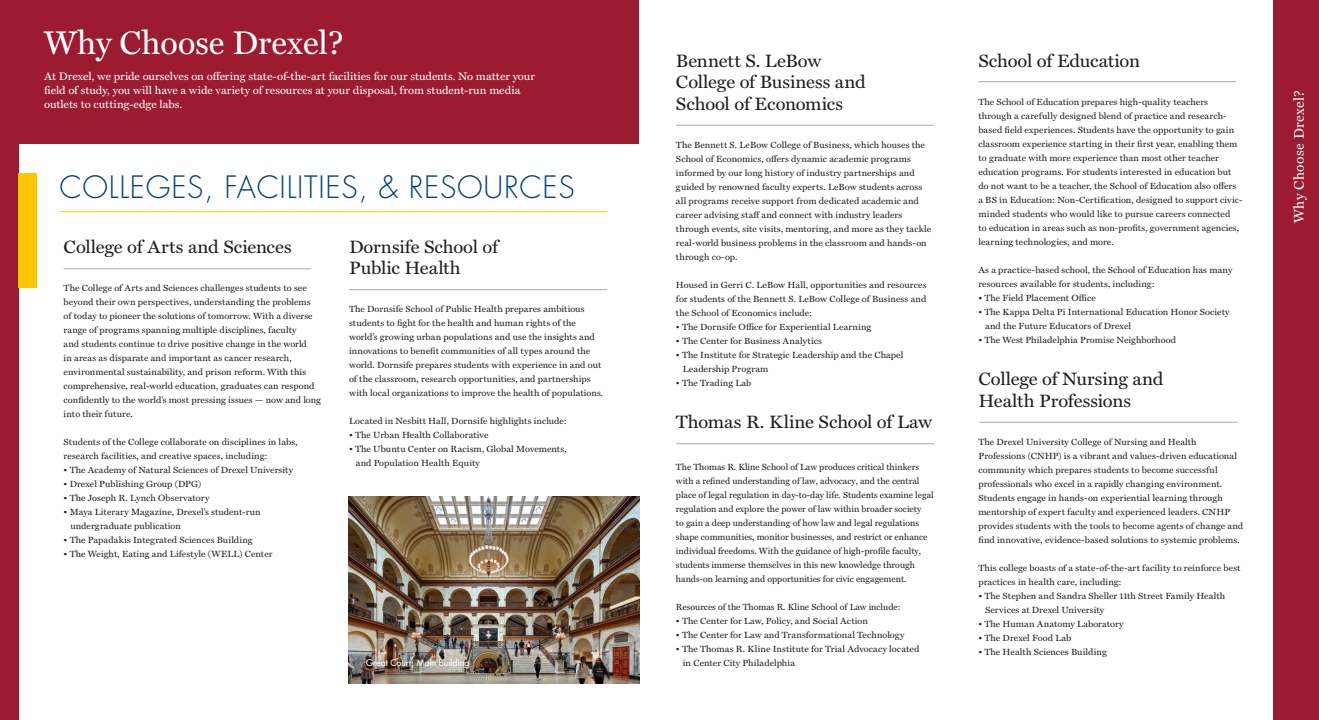
<style>
.page{position:relative;width:1319px;height:720px;background:#fff}
.page>*{position:absolute;margin:0;border:0;box-sizing:border-box;transform-origin:0 0}
.t1{font:33px "Miller Text";color:#fff}
.t2{font:300 30px "Futura Std";letter-spacing:.025em;color:#01427c}
.Copy{font:18px/21.6px "Miller Text";letter-spacing:-.01em;color:#231f20;scale:1.04 1}
.Copy-2{font:14px "Miller Text";letter-spacing:.03em;color:#fff}
.Copy-3{font:14px "Miller Text";letter-spacing:.1em;color:#fff}
.Copy-4{font:11px/14px "Miller Text";color:#fff;scale:1.04 1}
.Copy-5{font:9px/14px "Miller Text";letter-spacing:.005em;color:#231f20;scale:1.04 1}
.Copy-6{font:9px/14px "Miller Text";letter-spacing:.005em;color:#231f20}
.t3{font:500 9px "Futura Std";color:#fff}
</style>
<div class="page">
<div style="left:0;top:0;width:18px;height:720px;background:#9c1b30"></div>
<hr style="left:64px;top:269px;width:247px;height:1px;background:#a9a8aa">
<hr style="left:349px;top:289px;width:258px;height:1px;background:#a9a8aa">
<hr style="left:978px;top:81px;width:258px;height:1px;background:#a9a8aa">
<hr style="left:676px;top:125px;width:258px;height:1px;background:#a9a8aa">
<hr style="left:676px;top:444px;width:258px;height:1px;background:#a9a8aa">
<hr style="left:59px;top:211px;width:548px;height:1px;background:#ffc500">
<div style="left:18px;top:173px;width:18px;height:115px;background:#ffc500"></div>
<div style="left:18px;top:0;width:620px;height:144px;background:#9c1b30"></div>
<div style="left:1274px;top:0;width:45px;height:720px;background:#9c1b30"></div>
<hr style="left:979px;top:422px;width:258px;height:1px;background:#a9a8aa">
<img style="left:348px;top:496px;width:291px;height:188px">
<p class="t1" style="left:44px;top:24px;width:301px">Why Choose Drexel?</p>
<p class="Copy-4" style="left:44px;top:70px;width:473px">At Drexel, we pride ourselves on offering state-of-the-art facilities for our students. No matter your field of study, you will have a wide variety of resources at your disposal, from student-run media outlets to cutting-edge labs.</p>
<p class="t2" style="left:59px;top:169px;width:517px">COLLEGES, FACILITIES, &amp; RESOURCES</p>
<p class="Copy" style="left:64px;top:236px;width:221px">College of Arts and Sciences</p>
<p class="Copy-5" style="left:64px;top:281px;width:249px">The College of Arts and Sciences challenges students to see beyond their own perspectives, understanding the problems<br>of today to pioneer the solutions of tomorrow. With a diverse range of programs spanning multiple disciplines, faculty<br>and students continue to drive positive change in the world<br>in areas as disparate and important as cancer research, environmental sustainability, and prison reform. With this comprehensive, real-world education, graduates can respond confidently to the world’s most pressing issues — now and long into their future.</p>
<p class="Copy-5" style="left:64px;top:435px;width:227px">Students of the College collaborate on disciplines in labs, research facilities, and creative spaces, including:</p>
<p class="Copy-5" style="left:64px;top:463px;width:222px">• The Academy of Natural Sciences of Drexel University</p>
<p class="Copy-5" style="left:64px;top:477px;width:134px">• Drexel Publishing Group (DPG)</p>
<p class="Copy-5" style="left:64px;top:491px;width:142px">• The Joseph R. Lynch Observatory</p>
<p class="Copy-5" style="left:70px;top:505px;width:185px;text-indent:-7px">• Maya Literary Magazine, Drexel’s student-run undergraduate publication</p>
<p class="Copy-5" style="left:64px;top:533px;width:183px">• The Papadakis Integrated Sciences Building</p>
<p class="Copy-5" style="left:64px;top:547px;width:202px">• The Weight, Eating and Lifestyle (WELL) Center</p>
<p class="Copy" style="left:349px;top:236px;width:145px">Dornsife School of<br>Public Health</p>
<p class="Copy-5" style="left:349px;top:302px;width:246px">The Dornsife School of Public Health prepares ambitious students to fight for the health and human rights of the world’s growing urban populations and use the insights and innovations to benefit communities of all types around the world. Dornsife prepares students with experience in and out of the classroom, research opportunities, and partnerships with local organizations to improve the health of populations.</p>
<p class="Copy-5" style="left:349px;top:414px;width:211px">Located in Nesbitt Hall, Dornsife highlights include:</p>
<p class="Copy-5" style="left:349px;top:428px;width:136px">• The Urban Health Collaborative</p>
<p class="Copy-5" style="left:356px;top:442px;width:204px;text-indent:-7px">• The Ubuntu Center on Racism, Global Movements, and Population Health Equity</p>
<p class="t3" style="left:366px;top:657px;width:105px">Great Court, Main Building</p>
<p class="Copy" style="left:676px;top:50px;width:184px">Bennett S. LeBow<br>College of Business and<br>School of Economics</p>
<p class="Copy-5" style="left:676px;top:138px;width:247px">The Bennett S. LeBow College of Business, which houses the School of Economics, offers dynamic academic programs informed by our long history of industry partnerships and guided by renowned faculty experts. LeBow students across all programs receive support from dedicated academic and career advising staff and connect with industry leaders through events, site visits, mentoring, and more as they tackle real-world business problems in the classroom and hands-on through co-op.</p>
<p class="Copy-5" style="left:676px;top:278px;width:242px;text-align:justify">Housed in Gerri C. LeBow Hall, opportunities and resources for students of the Bennett S. LeBow College of Business and the School of Economics include:</p>
<p class="Copy-5" style="left:676px;top:320px;width:189px">• The Dornsife Office for Experiential Learning</p>
<p class="Copy-5" style="left:676px;top:334px;width:142px">• The Center for Business Analytics</p>
<p class="Copy-5" style="left:683px;top:348px;width:214px;text-indent:-7px">• The Institute for Strategic Leadership and the Chapel<br>Leadership Program</p>
<p class="Copy-5" style="left:676px;top:376px;width:74px">• The Trading Lab</p>
<p class="Copy" style="left:676px;top:411px;width:247px">Thomas R. Kline School of Law</p>
<p class="Copy-6" style="left:676px;top:460px;width:259px">The Thomas R. Kline School of Law produces critical thinkers with a refined understanding of law, advocacy, and the central place of legal regulation in day-to-day life. Students examine legal regulation and explore the power of law within broader society<br>to gain a deep understanding of how law and legal regulations shape communities, monitor businesses, and restrict or enhance individual freedoms. With the guidance of high-profile faculty, students immerse themselves in this new knowledge through hands-on learning and opportunities for civic engagement.</p>
<p class="Copy-6" style="left:676px;top:600px;width:226px">Resources of the Thomas R. Kline School of Law include:</p>
<p class="Copy-5" style="left:676px;top:614px;width:186px">• The Center for Law, Policy, and Social Action</p>
<p class="Copy-5" style="left:676px;top:628px;width:221px">• The Center for Law and Transformational Technology</p>
<p class="Copy-5" style="left:683px;top:642px;width:229px;text-indent:-7px">• The Thomas R. Kline Institute for Trial Advocacy located in Center City Philadelphia</p>
<p class="Copy" style="left:978px;top:50px;width:157px">School of Education</p>
<p class="Copy-5" style="left:978px;top:95px;width:256px">The School of Education prepares high-quality teachers through a carefully designed blend of practice and research&shy;based field experiences. Students have the opportunity to gain classroom experience starting in their first year, enabling them to graduate with more experience than most other teacher education programs. For students interested in education but do not want to be a teacher, the School of Education also offers a BS in Education: Non-Certification, designed to support civic&shy;minded students who would like to pursue careers connected<br>to education in areas such as non-profits, government agencies, learning technologies, and more.</p>
<p class="Copy-5" style="left:978px;top:263px;width:246px">As a practice-based school, the School of Education has many resources available for students, including:</p>
<p class="Copy-5" style="left:978px;top:291px;width:114px">• The Field Placement Office</p>
<p class="Copy-5" style="left:985px;top:305px;width:237px;text-indent:-7px">• The Kappa Delta Pi International Education Honor Society and the Future Educators of Drexel</p>
<p class="Copy-5" style="left:978px;top:333px;width:192px">• The West Philadelphia Promise Neighborhood</p>
<p class="Copy" style="left:978px;top:369px;width:179px">College of Nursing and<br>Health Professions</p>
<p class="Copy-5" style="left:978px;top:435px;width:256px">The Drexel University College of Nursing and Health Professions (CNHP) is a vibrant and values-driven educational community which prepares students to become successful professionals who excel in a rapidly changing environment.<br>Students engage in hands-on experiential learning through mentorship of expert faculty and experienced leaders. CNHP provides students with the tools to become agents of change and find innovative, evidence-based solutions to systemic problems.</p>
<p class="Copy-5" style="left:978px;top:561px;width:253px">This college boasts of a state-of-the-art facility to reinforce best practices in health care, including:</p>
<p class="Copy-5" style="left:985px;top:589px;width:232px;text-indent:-7px">• The Stephen and Sandra Sheller 11th Street Family Health<br>Services at Drexel University</p>
<p class="Copy-5" style="left:978px;top:617px;width:141px">• The Human Anatomy Laboratory</p>
<p class="Copy-5" style="left:978px;top:631px;width:91px">• The Drexel Food Lab</p>
<p class="Copy-5" style="left:978px;top:645px;width:125px">• The Health Sciences Building</p>
<p class="Copy-2" style="left:1291px;top:223px;width:135px;rotate:-90deg">Why Choose Drexel?</p>
<p class="Copy-3" style="left:1291px;top:281px;width:185px;rotate:-90deg">WHY CHOOSE DREXEL</p>
</div>
